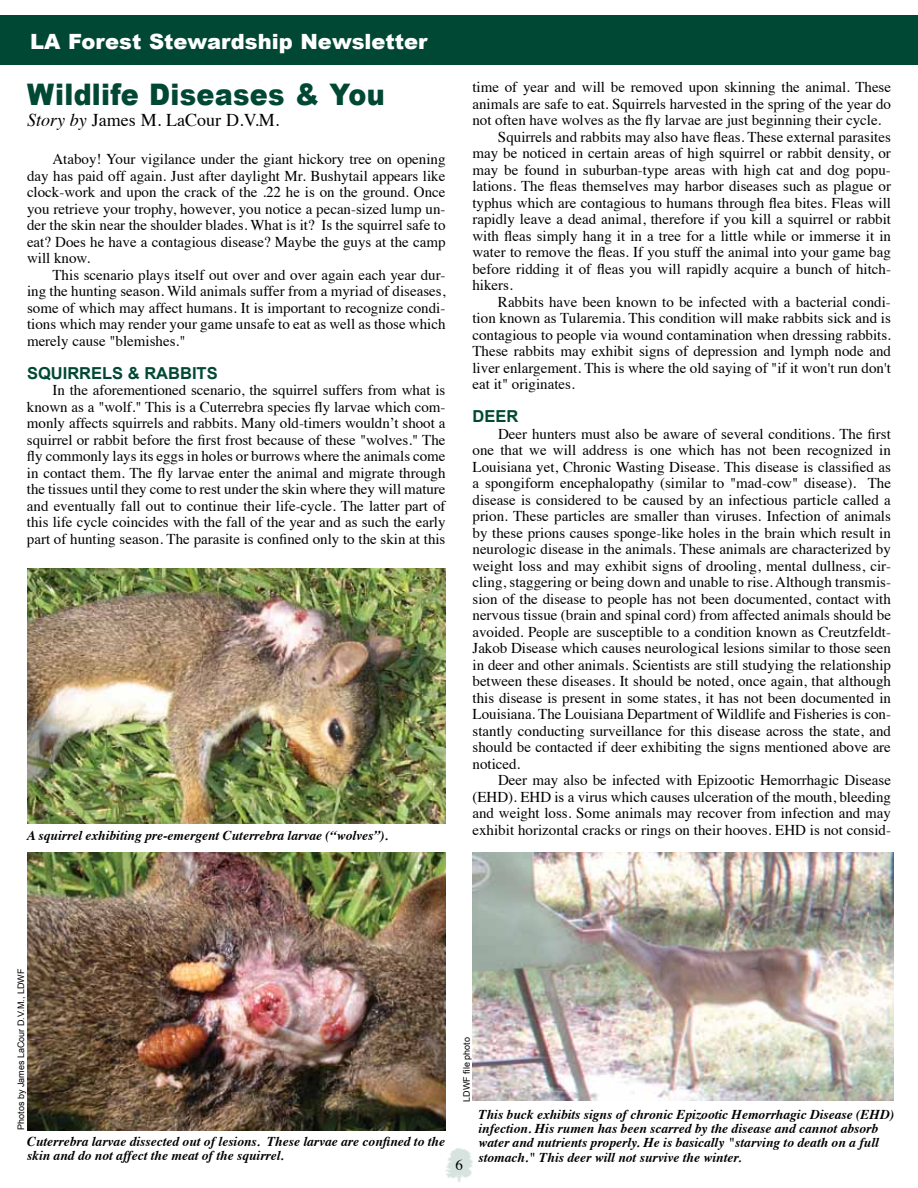
<style>
.page{position:relative;width:918px;height:1188px;background:#fff}
.page>*{position:absolute;margin:0;border:0;box-sizing:border-box;transform-origin:0 0}
.t1{font:900 29.7px "Arial";letter-spacing:.01em;color:#004833;scale:.91 1}
.t2{font:900 21px "Arial";color:#fff}
.t3{font:18px "Times";color:#000}
.t4{font:700 16.5px "Arial";color:#004833}
.t5{font:15px/16.5px "Times";color:#000;text-align:justify}
.t6{font:italic 700 13.5px/14.2px "Times";color:#000}
.t7{font:9px "Arial";color:#000}
.s1{font-style:italic}
</style>
<div class="page">
<img style="left:445px;top:1148px;width:28px;height:34px">
<div style="left:0;top:15px;width:918px;height:49px;background:#004833"></div>
<img style="left:27px;top:852px;width:419px;height:279px">
<img style="left:27px;top:568px;width:419px;height:256px">
<img style="left:472px;top:852px;width:422px;height:249px">
<h2 class="t2" style="left:30px;top:30px;width:399px">LA Forest Stewardship Newsletter</h2>
<h1 class="t1" style="left:27px;top:78px;width:395px">Wildlife Diseases &amp; You</h1>
<p class="t3" style="left:27px;top:104px;width:254px"><span class="s1">Story by</span> James M. LaCour D.V.M.</p>
<p class="t5" style="left:27px;top:150px;width:420px;text-indent:26px">Ataboy! Your vigilance under the giant hickory tree on opening day has paid off again. Just after daylight Mr. Bushytail appears like clock-work and upon the crack of the .22 he is on the ground. Once you retrieve your trophy, however, you notice a pecan-sized lump un&shy;der the skin near the shoulder blades. What is it? Is the squirrel safe to eat? Does he have a contagious disease? Maybe the guys at the camp will know.</p>
<p class="t5" style="left:27px;top:265px;width:420px;text-indent:25px">This scenario plays itself out over and over again each year dur&shy;ing the hunting season. Wild animals suffer from a myriad of diseases, some of which may affect humans. It is important to recognize condi&shy;tions which may render your game unsafe to eat as well as those which merely cause "blemishes."</p>
<p class="t4" style="left:27px;top:362px;width:192px">SQUIRRELS &amp; RABB ITS</p>
<p class="t5" style="left:27px;top:381px;width:420px;text-indent:25px">In the aforementioned scenario, the squirrel suffers from what is known as a "wolf." This is a Cuterrebra species fly larvae which com&shy;monly affects squirrels and rabbits. Many old-timers wouldn’t shoot a squirrel or rabbit before the first frost because of these "wolves." The fly commonly lays its eggs in holes or burrows where the animals come in contact them. The fly larvae enter the animal and migrate through the tissues until they come to rest under the skin where they will mature and eventually fall out to continue their life-cycle. The latter part of this life cycle coincides with the fall of the year and as such the early part of hunting season. The parasite is confined only to the skin at this</p>
<p class="t6" style="left:27px;top:827px;width:363px">A squirrel exhibiting pre-emergent Cuterrebra larvae (“wolves”).</p>
<p class="t5" style="left:472px;top:78px;width:420px">time of year and will be removed upon skinning the animal. These</p>
<p class="t5" style="left:472px;top:94px;width:420px">animals are safe to eat. Squirrels harvested in the spring of the year do</p>
<p class="t5" style="left:472px;top:111px;width:410px">not often have wolves as the fly larvae are just beginning their cycle.</p>
<p class="t5" style="left:498px;top:127px;width:394px">Squirrels and rabbits may also have fleas. These external parasites</p>
<p class="t5" style="left:472px;top:144px;width:420px">may be noticed in certain areas of high squirrel or rabbit density, or</p>
<p class="t5" style="left:472px;top:160px;width:420px">may be found in suburban-type areas with high cat and dog popu-</p>
<p class="t5" style="left:472px;top:177px;width:420px">lations. The fleas themselves may harbor diseases such as plague or</p>
<p class="t5" style="left:472px;top:193px;width:420px">typhus which are contagious to humans through flea bites. Fleas will</p>
<p class="t5" style="left:472px;top:210px;width:420px">rapidly leave a dead animal, therefore if you kill a squirrel or rabbit</p>
<p class="t5" style="left:472px;top:226px;width:420px">with fleas simply hang it in a tree for a little while or immerse it in</p>
<p class="t5" style="left:472px;top:243px;width:420px">water to remove the fleas. If you stuff the animal into your game bag</p>
<p class="t5" style="left:472px;top:259px;width:420px">before ridding it of fleas you will rapidly acquire a bunch of hitch-</p>
<p class="t5" style="left:472px;top:276px;width:42px">hikers.</p>
<p class="t5" style="left:498px;top:292px;width:394px">Rabbits have been known to be infected with a bacterial condi-</p>
<p class="t5" style="left:472px;top:309px;width:420px">tion known as Tularemia. This condition will make rabbits sick and is</p>
<p class="t5" style="left:472px;top:325px;width:420px">contagious to people via wound contamination when dressing rabbits.</p>
<p class="t5" style="left:472px;top:342px;width:420px">These rabbits may exhibit signs of depression and lymph node and</p>
<p class="t5" style="left:472px;top:358px;width:420px">liver enlargement. This is where the old saying of "if it won't run don't</p>
<p class="t5" style="left:472px;top:375px;width:104px">eat it" originates.</p>
<p class="t4" style="left:472px;top:406px;width:47px">DEER</p>
<p class="t5" style="left:473px;top:424px;width:420px;text-indent:26px">Deer hunters must also be aware of several conditions. The first one that we will address is one which has not been recognized in Louisiana yet, Chronic Wasting Disease. This disease is classified as a spongiform encephalopathy (similar to "mad-cow" disease). The disease is considered to be caused by an infectious particle called a prion. These particles are smaller than viruses. Infection of animals by these prions causes sponge-like holes in the brain which result in neurologic disease in the animals. These animals are characterized by weight loss and may exhibit signs of drooling, mental dullness, cir&shy;cling, staggering or being down and unable to rise. Although transmis&shy;sion of the disease to people has not been documented, contact with nervous tissue (brain and spinal cord) from affected animals should be avoided. People are susceptible to a condition known as Creutzfeldt-Jakob Disease which causes neurological lesions similar to those seen in deer and other animals. Scientists are still studying the relationship between these diseases. It should be noted, once again, that although this disease is present in some states, it has not been documented in Louisiana. The Louisiana Department of Wildlife and Fisheries is con&shy;stantly conducting surveillance for this disease across the state, and should be contacted if deer exhibiting the signs mentioned above are noticed.</p>
<p class="t5" style="left:473px;top:771px;width:420px;text-indent:26px">Deer may also be infected with Epizootic Hemorrhagic Disease (EHD). EHD is a virus which causes ulceration of the mouth, bleeding and weight loss. Some animals may recover from infection and may exhibit horizontal cracks or rings on their hooves. EHD is not consid-</p>
<p class="t7" style="left:15px;top:1130px;width:162px;rotate:-90deg">Photos by James LaCour D.V.M., LDWF</p>
<p class="t6" style="left:27px;top:1133px;width:420px">Cuterrebra larvae dissected out of lesions. These larvae are confined to the skin and do not affect the meat of the squirrel.</p>
<p class="t7" style="left:461px;top:1102px;width:66px;rotate:-90deg">LDWF file photo</p>
<p class="t5" style="left:455px;top:1155px;width:9px">6</p>
<p class="t6" style="left:478px;top:1106px;width:417px">This buck exhibits signs of chronic Epizootic Hemorrhagic Disease (EHD) infection. His rumen has been scarred by the disease and cannot absorb water and nutrients properly. He is basically "starving to death on a full stomach." This deer will not survive the winter.</p>
</div>
